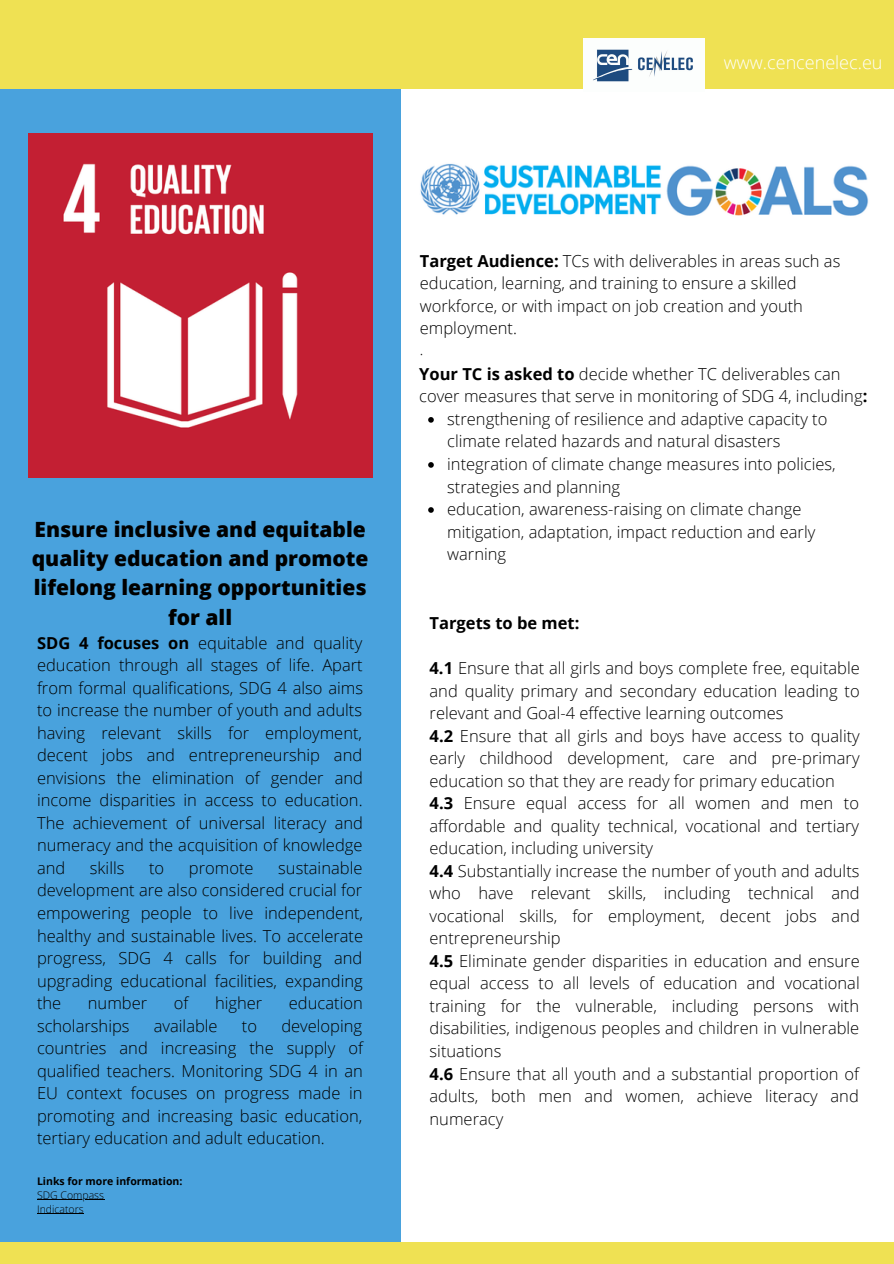
<style>
.page{position:relative;width:894px;height:1264px;background:#fff}
.page>*{position:absolute;margin:0;border:0;box-sizing:border-box;transform-origin:0 0}
.t1{font:800 21px/29.2px "Open Sans";color:#000;text-align:center}
.t2{font:300 18px "Open Sans";color:#fff}
.t3{font:300 16.5px/22.5px "Open Sans";color:#000}
.t4{font:700 16.5px "Open Sans";color:#000}
.t5{font:300 15px "Open Sans";color:#000}
.t6{font:700 10.5px "Open Sans";color:#000}
.t7{font:300 10.5px/14px "Open Sans";color:#000}
.s1{font-weight:700}
</style>
<div class="page">
<div style="left:0;top:0;width:400px;height:1263px;background:#49a2dd"></div>
<div style="left:0;top:0;width:893px;height:89px;background:#efe153"></div>
<img style="left:28px;top:134px;width:344px;height:343px">
<svg style="left:428px;top:417px;width:5px;height:5px"></svg>
<svg style="left:428px;top:462px;width:5px;height:6px"></svg>
<svg style="left:428px;top:507px;width:5px;height:6px"></svg>
<div style="left:0;top:1242px;width:893px;height:21px;background:#efe153"></div>
<hr style="left:37px;top:1199px;width:67px;height:1px;background:#000">
<hr style="left:37px;top:1213px;width:47px;height:1px;background:#000">
<img style="left:583px;top:39px;width:121px;height:50px">
<img style="left:420px;top:163px;width:449px;height:53px">
<p class="t2" style="left:723px;top:50px;width:160px">www.cencenelec.eu</p>
<p class="t1" style="left:32px;top:514px;width:338px">Ensure inclusive and equitable quality education and promote lifelong learning opportunities for all</p>
<p class="t3" style="left:37px;top:631px;width:327px;text-align:justify"><span class="s1">SDG 4 focuses on</span> equitable and quality education through all stages of life. Apart from formal qualifications, SDG 4 also aims to increase the number of youth and adults having relevant skills for employment, decent jobs and entrepreneurship and envisions the elimination of gender and income disparities in access to education.<br>The achievement of universal literacy and numeracy and the acquisition of knowledge and</p>
<p class="t3" style="left:37px;top:856px;width:327px;text-align:justify;text-indent:241px">sustainable development are also considered crucial for empowering people to live independent, healthy and sustainable lives. To accelerate progress, SDG 4 calls for building and upgrading educational facilities, expanding the</p>
<p class="t3" style="left:90px;top:856px;width:36px">skills</p>
<p class="t3" style="left:149px;top:856px;width:17px">to</p>
<p class="t3" style="left:189px;top:856px;width:66px">promote</p>
<p class="t3" style="left:88px;top:991px;width:61px">number</p>
<p class="t3" style="left:174px;top:991px;width:16px">of</p>
<p class="t3" style="left:215px;top:991px;width:49px">higher</p>
<p class="t3" style="left:289px;top:991px;width:75px">education</p>
<p class="t3" style="left:37px;top:1013px;width:94px">scholarships</p>
<p class="t3" style="left:154px;top:1013px;width:65px">available</p>
<p class="t3" style="left:242px;top:1013px;width:17px">to</p>
<p class="t3" style="left:37px;top:1013px;width:327px;text-align:justify;text-indent:244px">developing countries and increasing the supply of qualified teachers. Monitoring SDG 4 in an EU context focuses on progress made in promoting and increasing basic education, tertiary education and adult education.</p>
<p class="t6" style="left:37px;top:1173px;width:147px">Links for more information:</p>
<p class="t7" style="left:37px;top:1187px;width:68px">SDG Compass<br>Indicators</p>
<p class="t3" style="left:419px;top:249px;width:422px"><span class="s1">Target Audience:</span> TCs with deliverables in areas such as education, learning, and training to ensure a skilled workforce, or with impact on job creation and youth employment.</p>
<p class="t5" style="left:419px;top:339px;width:5px">.</p>
<p class="t3" style="left:419px;top:362px;width:449px"><span class="s1">Your TC is asked to</span> decide whether TC deliverables can cover measures that serve in monitoring of SDG 4, including<span class="s1">:</span></p>
<p class="t3" style="left:447px;top:407px;width:390px">strengthening of resilience and adaptive capacity to climate related hazards and natural disasters integration of climate change measures into policies, strategies and planning<br>education, awareness-raising on climate change mitigation, adaptation, impact reduction and early warning</p>
<p class="t4" style="left:429px;top:611px;width:151px">Targets to be met:</p>
<p class="t3" style="left:429px;top:656px;width:431px"><span class="s1">4.1</span> Ensure that all girls and boys complete free, equitable and quality primary and secondary education leading to relevant and Goal-4 effective learning outcomes<br><span class="s1">4.2</span> Ensure that all girls and boys have access to quality early childhood development, care and pre-primary education so that they are ready for primary education <span class="s1">4.3</span> Ensure equal access for all women and men to affordable and quality technical, vocational and tertiary education, including university<br><span class="s1">4.4</span> Substantially increase the number of youth and adults who have relevant skills, including technical and vocational skills, for employment, decent jobs and entrepreneurship<br><span class="s1">4.5</span> Eliminate gender disparities in education and ensure equal access to all levels of education and vocational training for the vulnerable, including persons with disabilities, indigenous peoples and children in vulnerable situations<br><span class="s1">4.6</span> Ensure that all youth and a substantial proportion of adults, both men and women, achieve literacy and numeracy</p>
</div>
